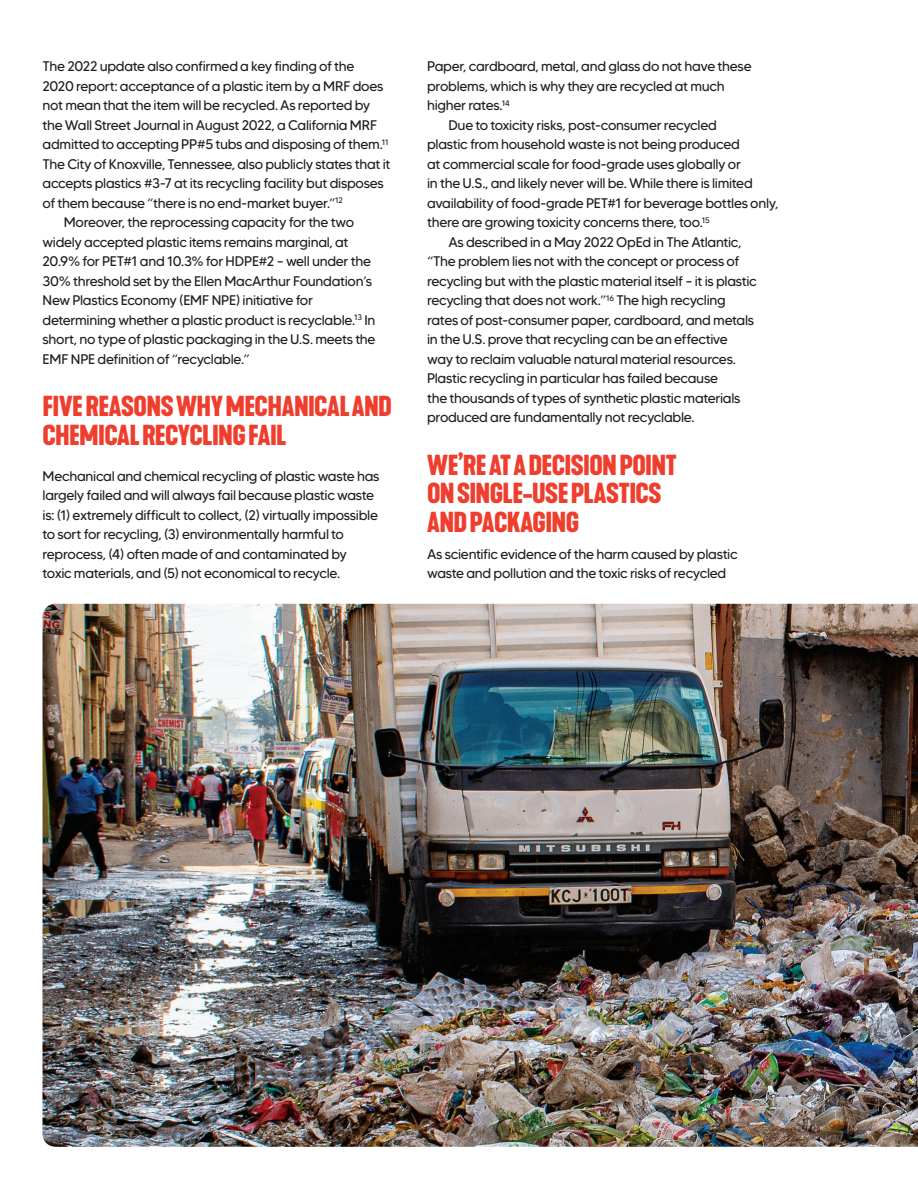
<style>
.page{position:relative;width:918px;height:1188px;background:#fff}
.page>*{position:absolute;margin:0;border:0;box-sizing:border-box;transform-origin:0 0}
.KAPRA_M_R{font:700 27px/28.5px "Kapra Neue";letter-spacing:-.025em;color:#ef3e2e}
.Body_Ind__Space_Afte{font:13.95px/19.5px "MADE Tommy Soft";letter-spacing:-.02em;color:#231f20}
.Body_Ind{font:13.95px/19.5px "MADE Tommy Soft";letter-spacing:-.02em;color:#231f20}
.Body_1st_Para{font:13.95px/19.5px "MADE Tommy Soft";letter-spacing:-.02em;color:#231f20}
</style>
<div class="page">
<img style="left:43px;top:604px;width:875px;height:543px">
<p class="Body_Ind" style="left:43px;top:57px;width:350px">The 2022 update also confirmed a key finding of the<br>2020 report: acceptance of a plastic item by a MRF does not mean that the item will be recycled. As reported by the Wall Street Journal in August 2022, a California MRF admitted to accepting PP#5 tubs and disposing of them.<sup>11<br></sup>The City of Knoxville, Tennessee, also publicly states that it accepts plastics #3-7 at its recycling facility but disposes of them because “there is no end-market buyer.”<sup>12</sup></p>
<p class="Body_Ind__Space_Afte" style="left:43px;top:213px;width:335px;text-indent:21px">Moreover, the reprocessing capacity for the two widely accepted plastic items remains marginal, at 20.9% for PET#1 and 10.3% for HDPE#2 – well under the 30% threshold set by the Ellen MacArthur Foundation’s New Plastics Economy (EMF NPE) initiative for determining whether a plastic product is recyclable.<sup>13</sup> In short, no type of plastic packaging in the U.S. meets the EMF NPE definition of “recyclable.”</p>
<p class="KAPRA_M_R" style="left:43px;top:393px;width:351px">FIVE REASONS WHY MECHANICAL AND<br>CHEMICAL RECYCLING FAIL</p>
<p class="Body_1st_Para" style="left:43px;top:466px;width:339px">Mechanical and chemical recycling of plastic waste has largely failed and will always fail because plastic waste is: (1) extremely difficult to collect, (2) virtually impossible to sort for recycling, (3) environmentally harmful to reprocess, (4) often made of and contaminated by toxic materials, and (5) not economical to recycle.</p>
<p class="Body_1st_Para" style="left:427px;top:57px;width:326px">Paper, cardboard, metal, and glass do not have these problems, which is why they are recycled at much higher rates.<sup>14</sup></p>
<p class="Body_Ind" style="left:427px;top:115px;width:353px;text-indent:21px">Due to toxicity risks, post-consumer recycled<br>plastic from household waste is not being produced<br>at commercial scale for food-grade uses globally or<br>in the U.S., and likely never will be. While there is limited availability of food-grade PET#1 for beverage bottles only, there are growing toxicity concerns there, too.<sup>15</sup></p>
<p class="Body_Ind__Space_Afte" style="left:427px;top:232px;width:331px;text-indent:21px">As described in a May 2022 OpEd in The Atlantic, “The problem lies not with the concept or process of recycling but with the plastic material itself – it is plastic recycling that does not work.”<sup>16</sup> The high recycling rates of post-consumer paper, cardboard, and metals in the U.S. prove that recycling can be an effective way to reclaim valuable natural material resources.<br>Plastic recycling in particular has failed because<br>the thousands of types of synthetic plastic materials produced are fundamentally not recyclable.</p>
<p class="KAPRA_M_R" style="left:427px;top:451px;width:251px">WE’RE AT A DECISION POINT<br>ON SINGLE-USE PLASTICS<br>AND PACKAGING</p>
<p class="Body_1st_Para" style="left:427px;top:544px;width:312px">As scientific evidence of the harm caused by plastic waste and pollution and the toxic risks of recycled</p>
</div>
